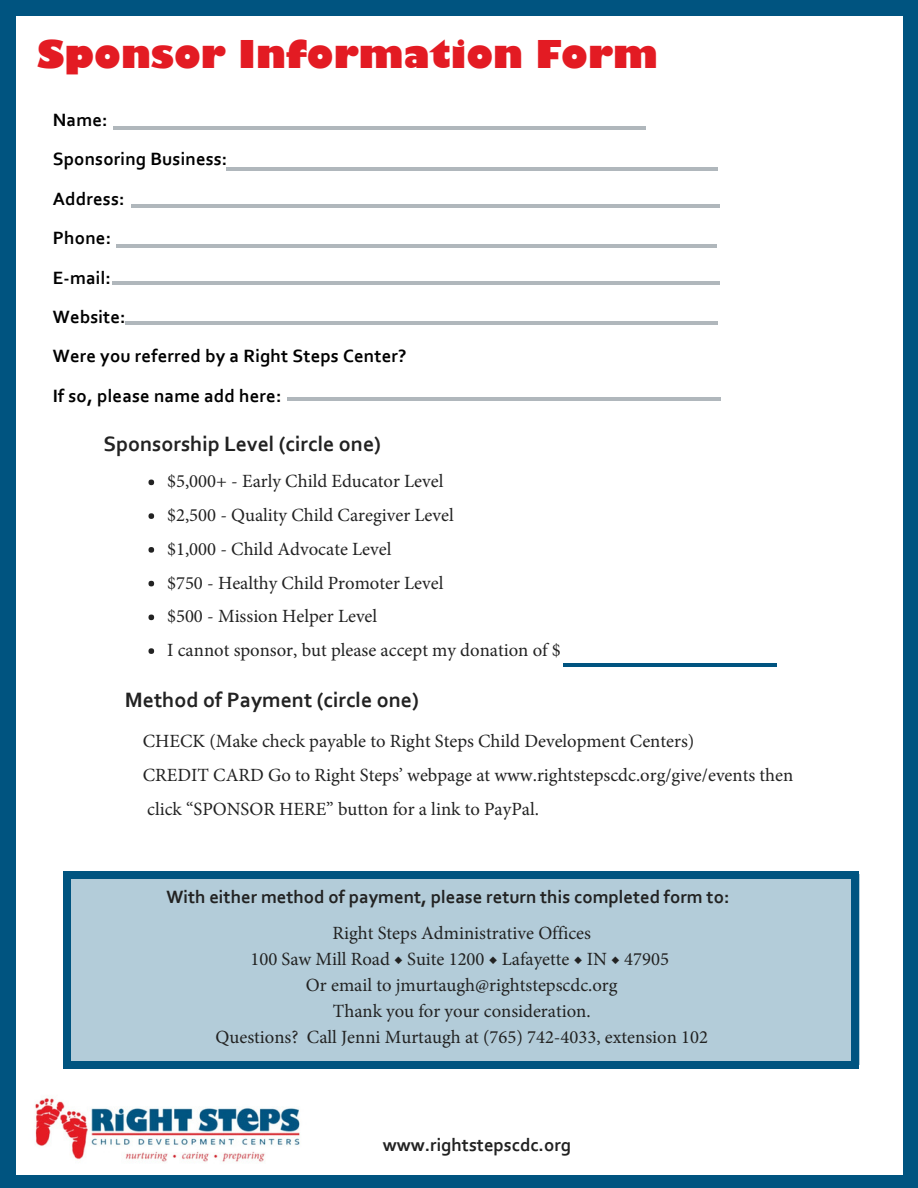
<style>
.page{position:relative;width:918px;height:1188px;background:#fff}
.page>*{position:absolute;margin:0;border:0;box-sizing:border-box;transform-origin:0 0}
.t1{font:800 37.35px "Gill Sans";color:#e31b23}
.t2{font:700 21.75px "Corbel";color:#222}
.t3{font:18.75px/25.8px "Minion Pro";color:#222;text-align:center}
.t4{font:700 18.75px/39.3px "Corbel";letter-spacing:.01em;color:#000}
.t5{font:700 18.75px "Corbel";color:#222}
.t6{font:18.6px/33.8px "Minion Pro";color:#222}
</style>
<div class="page">
<div style="left:904px;top:1175px;width:14px;height:13px;background:#005480"></div>
<div style="left:0;top:14px;width:16px;height:1162px;background:#005480"></div>
<div style="left:0;top:1175px;width:16px;height:13px;background:#005480"></div>
<div style="left:904px;top:14px;width:14px;height:1162px;background:#005480"></div>
<div style="left:14px;top:1175px;width:891px;height:13px;background:#005480"></div>
<div style="left:904px;top:0;width:14px;height:16px;background:#005480"></div>
<div style="left:0;top:0;width:16px;height:16px;background:#005480"></div>
<div style="left:14px;top:0;width:891px;height:16px;background:#005480"></div>
<hr style="left:113px;top:126px;width:533px;height:3px;background:#b0b7bc">
<hr style="left:227px;top:168px;width:491px;height:3px;background:#b0b7bc">
<hr style="left:132px;top:205px;width:588px;height:3px;background:#b0b7bc">
<hr style="left:116px;top:244px;width:601px;height:4px;background:#b0b7bc">
<hr style="left:112px;top:281px;width:607px;height:4px;background:#b0b7bc">
<hr style="left:125px;top:322px;width:593px;height:3px;background:#b0b7bc">
<hr style="left:287px;top:397px;width:434px;height:4px;background:#b0b7bc">
<div style="left:63px;top:875px;width:797px;height:190px;background:#b3ccd9"></div>
<div style="left:852px;top:1061px;width:7px;height:7px;background:#005480"></div>
<div style="left:64px;top:878px;width:7px;height:183px;background:#005480"></div>
<div style="left:64px;top:1061px;width:7px;height:7px;background:#005480"></div>
<div style="left:852px;top:878px;width:7px;height:183px;background:#005480"></div>
<div style="left:70px;top:1061px;width:782px;height:7px;background:#005480"></div>
<div style="left:852px;top:871px;width:7px;height:8px;background:#005480"></div>
<div style="left:64px;top:871px;width:7px;height:8px;background:#005480"></div>
<div style="left:70px;top:871px;width:782px;height:8px;background:#005480"></div>
<img style="left:35px;top:1098px;width:265px;height:64px">
<svg style="left:148px;top:480px;width:6px;height:5px"></svg>
<svg style="left:148px;top:513px;width:6px;height:6px"></svg>
<svg style="left:148px;top:547px;width:6px;height:6px"></svg>
<svg style="left:148px;top:581px;width:6px;height:5px"></svg>
<svg style="left:148px;top:615px;width:6px;height:5px"></svg>
<svg style="left:148px;top:648px;width:6px;height:6px"></svg>
<hr style="left:564px;top:664px;width:213px;height:3px;background:#005480">
<h1 class="t1" style="left:37px;top:30px;width:622px">Sponsor Information Form</h1>
<p class="t4" style="left:53px;top:100px;width:355px">Name:<br>Sponsoring Business:<br>Address:<br>Phone:<br>E-mail:<br>Website:<br>Were you referred by a Right Steps Center?<br>If so, please name add here:</p>
<p class="t2" style="left:104px;top:430px;width:279px">Sponsorship Level (circle one)</p>
<p class="t6" style="left:167px;top:465px;width:395px">$5,000+ - Early Child Educator Level<br>$2,500 - Quality Child Caregiver Level<br>$1,000 - Child Advocate Level<br>$750 - Healthy Child Promoter Level<br>$500 - Mission Helper Level<br>I cannot sponsor, but please accept my donation of $</p>
<p class="t2" style="left:125px;top:687px;width:295px">Method of Payment (circle one)</p>
<p class="t3" style="left:143px;top:725px;width:652px;line-height:33.8px;text-align:left">CHECK (Make check payable to Right Steps Child Development Centers)<br>CREDIT CARD Go to Right Steps’ webpage at www.rightstepscdc.org/give/events then click “SPONSOR HERE” button for a link to PayPal.</p>
<p class="t5" style="left:166px;top:886px;width:564px">With either method of payment, please return this completed form to:</p>
<p class="t3" style="left:216px;top:921px;width:494px">Right Steps Administrative Offices<br>100 Saw Mill Road ◆ Suite 1200 ◆ Lafayette ◆ IN ◆ 47905<br>Or email to jmurtaugh@rightstepscdc.org<br>Thank you for your consideration.<br>Questions? Call Jenni Murtaugh at (765) 742-4033, extension 102</p>
<p class="t5" style="left:383px;top:1133px;width:190px">www.rightstepscdc.org</p>
</div>
